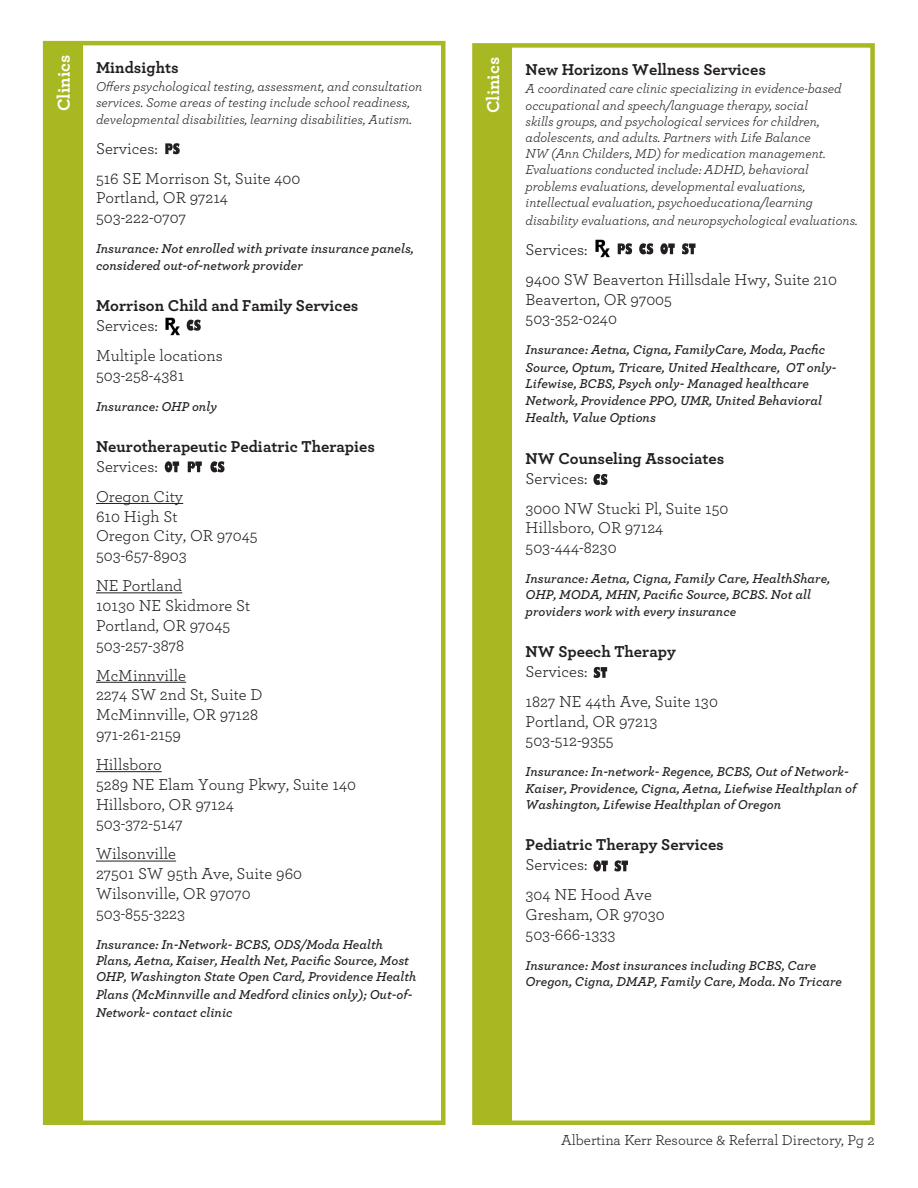
<style>
.page{position:relative;width:918px;height:1188px;background:#fff}
.page>*{position:absolute;margin:0;border:0;box-sizing:border-box;transform-origin:0 0}
.t1{font:700 18px "Archer";color:#fff}
.t2{font:16.5px "Archer";color:#231f20}
.t3{font:700 16.5px "Archer";color:#231f20}
.t4{font:15px "Archer";color:#231f20}
.t5{font:italic 600 13.5px/16.2px "Archer";color:#231f20}
.t6{font:italic 13.5px/16.2px "Archer";color:#231f20}
</style>
<div class="page">
<div style="left:45px;top:43px;width:38px;height:1080px;background:#a7b823"></div>
<div style="left:474px;top:45px;width:38px;height:1078px;background:#a7b823"></div>
<div style="left:43px;top:41px;width:403px;height:1084px;border:4px solid #a7b823"></div>
<div style="left:472px;top:43px;width:403px;height:1082px;border:4px solid #a7b823"></div>
<hr style="left:96px;top:503px;width:87px;height:1px;background:#231f20">
<hr style="left:96px;top:592px;width:86px;height:1px;background:#231f20">
<hr style="left:96px;top:682px;width:90px;height:1px;background:#231f20">
<hr style="left:96px;top:771px;width:66px;height:1px;background:#231f20">
<hr style="left:96px;top:861px;width:80px;height:1px;background:#231f20">
<svg style="left:593px;top:667px;width:14px;height:11px"></svg>
<svg style="left:593px;top:860px;width:15px;height:11px"></svg>
<svg style="left:614px;top:860px;width:14px;height:11px"></svg>
<svg style="left:165px;top:143px;width:15px;height:11px"></svg>
<svg style="left:165px;top:461px;width:14px;height:11px"></svg>
<svg style="left:188px;top:461px;width:14px;height:11px"></svg>
<svg style="left:210px;top:461px;width:15px;height:11px"></svg>
<svg style="left:593px;top:474px;width:15px;height:11px"></svg>
<svg style="left:660px;top:243px;width:15px;height:11px"></svg>
<svg style="left:682px;top:243px;width:14px;height:11px"></svg>
<svg style="left:639px;top:243px;width:14px;height:11px"></svg>
<img style="left:595px;top:239px;width:15px;height:19px">
<svg style="left:618px;top:243px;width:14px;height:11px"></svg>
<svg style="left:187px;top:320px;width:14px;height:11px"></svg>
<img style="left:165px;top:317px;width:15px;height:19px">
<p class="t1" style="left:50px;top:111px;width:58px;rotate:-90deg">Clinics</p>
<p class="t1" style="left:479px;top:113px;width:58px;rotate:-90deg">Clinics</p>
<p class="t3" style="left:96px;top:55px;width:84px">Mindsights</p>
<p class="t6" style="left:96px;top:78px;width:328px">Offers psychological testing, assessment, and consultation services. Some areas of testing include school readiness, developmental disabilities, learning disabilities, Autism.</p>
<p class="t2" style="left:96px;top:137px;width:63px">Services:</p>
<p class="t2" style="left:96px;top:167px;width:206px">516 SE Morrison St, Suite 400</p>
<p class="t2" style="left:96px;top:186px;width:134px">Portland, OR 97214</p>
<p class="t2" style="left:96px;top:206px;width:92px">503-222-0707</p>
<p class="t5" style="left:96px;top:239px;width:319px">Insurance: Not enrolled with private insurance panels, considered out-of-network provider</p>
<p class="t3" style="left:96px;top:293px;width:264px">Morrison Child and Family Services</p>
<p class="t2" style="left:96px;top:314px;width:63px">Services:</p>
<p class="t2" style="left:96px;top:344px;width:128px">Multiple locations</p>
<p class="t2" style="left:96px;top:364px;width:90px">503-258-4381</p>
<p class="t5" style="left:96px;top:397px;width:123px">Insurance: OHP only</p>
<p class="t3" style="left:96px;top:434px;width:281px">Neurotherapeutic Pediatric Therapies</p>
<p class="t2" style="left:96px;top:455px;width:63px">Services:</p>
<p class="t2" style="left:96px;top:485px;width:89px">Oregon City</p>
<p class="t2" style="left:96px;top:505px;width:83px">610 High St</p>
<p class="t2" style="left:96px;top:525px;width:163px">Oregon City, OR 97045</p>
<p class="t2" style="left:96px;top:544px;width:92px">503-657-8903</p>
<p class="t2" style="left:96px;top:574px;width:88px">NE Portland</p>
<p class="t2" style="left:96px;top:594px;width:156px">10130 NE Skidmore St</p>
<p class="t2" style="left:96px;top:614px;width:136px">Portland, OR 97045</p>
<p class="t2" style="left:96px;top:634px;width:90px">503-257-3878</p>
<p class="t2" style="left:96px;top:664px;width:92px">McMinnville</p>
<p class="t2" style="left:96px;top:684px;width:168px">2274 SW 2nd St, Suite D</p>
<p class="t2" style="left:96px;top:703px;width:164px">McMinnville, OR 97128</p>
<p class="t2" style="left:96px;top:723px;width:87px">971-261-2159</p>
<p class="t2" style="left:96px;top:753px;width:67px">Hillsboro</p>
<p class="t2" style="left:96px;top:773px;width:262px">5289 NE Elam Young Pkwy, Suite 140</p>
<p class="t2" style="left:96px;top:793px;width:139px">Hillsboro, OR 97124</p>
<p class="t2" style="left:96px;top:813px;width:88px">503-372-5147</p>
<p class="t2" style="left:96px;top:843px;width:82px">Wilsonville</p>
<p class="t2" style="left:96px;top:862px;width:208px">27501 SW 95th Ave, Suite 960</p>
<p class="t2" style="left:96px;top:882px;width:156px">Wilsonville, OR 97070</p>
<p class="t2" style="left:96px;top:902px;width:91px">503-855-3223</p>
<p class="t5" style="left:96px;top:935px;width:322px">Insurance: In-Network- BCBS, ODS/Moda Health<br>Plans, Aetna, Kaiser, Health Net, Pacific Source, Most<br>OHP, Washington State Open Card, Providence Health</p>
<p class="t5" style="left:96px;top:985px;width:318px;line-height:18px">Plans (McMinnville and Medford clinics only); Out-of-<br>Network- contact clinic</p>
<p class="t3" style="left:526px;top:57px;width:242px">New Horizons Wellness Services</p>
<p class="t6" style="left:526px;top:80px;width:318px">A coordinated care clinic specializing in evidence-based occupational and speech/language therapy, social<br>skills groups, and psychological services for children, adolescents, and adults. Partners with Life Balance<br>NW (Ann Childers, MD) for medication management.<br>Evaluations conducted include: ADHD, behavioral problems evaluations, developmental evaluations, intellectual evaluation, psychoeducationa/learning</p>
<p class="t6" style="left:526px;top:211px;width:334px">disability evaluations, and neuropsychological evaluations.</p>
<p class="t2" style="left:526px;top:238px;width:63px">Services:</p>
<p class="t2" style="left:526px;top:268px;width:313px">9400 SW Beaverton Hillsdale Hwy, Suite 210</p>
<p class="t2" style="left:526px;top:288px;width:148px">Beaverton, OR 97005</p>
<p class="t2" style="left:526px;top:308px;width:93px">503-352-0240</p>
<p class="t5" style="left:526px;top:340px;width:312px;line-height:17px">Insurance: Aetna, Cigna, FamilyCare, Moda, Pacfic Source, Optum, Tricare, United Healthcare, OT only-Lifewise, BCBS, Psych only- Managed healthcare Network, Providence PPO, UMR, United Behavioral Health, Value Options</p>
<p class="t3" style="left:526px;top:445px;width:200px">NW Counseling Associates</p>
<p class="t2" style="left:526px;top:467px;width:63px">Services:</p>
<p class="t2" style="left:526px;top:497px;width:204px">3000 NW Stucki Pl, Suite 150</p>
<p class="t2" style="left:526px;top:516px;width:139px">Hillsboro, OR 97124</p>
<p class="t2" style="left:526px;top:536px;width:93px">503-444-8230</p>
<p class="t5" style="left:526px;top:570px;width:306px">Insurance: Aetna, Cigna, Family Care, HealthShare,<br>OHP, MODA, MHN, Pacific Source, BCBS. Not all providers work with every insurance</p>
<p class="t3" style="left:526px;top:638px;width:152px">NW Speech Therapy</p>
<p class="t2" style="left:526px;top:660px;width:63px">Services:</p>
<p class="t2" style="left:526px;top:690px;width:194px">1827 NE 44th Ave, Suite 130</p>
<p class="t2" style="left:526px;top:710px;width:134px">Portland, OR 97213</p>
<p class="t2" style="left:526px;top:729px;width:90px">503-512-9355</p>
<p class="t5" style="left:526px;top:763px;width:332px">Insurance: In-network- Regence, BCBS, Out of Network-<br>Kaiser, Providence, Cigna, Aetna, Liefwise Healthplan of<br>Washington, Lifewise Healthplan of Oregon</p>
<p class="t3" style="left:526px;top:832px;width:200px">Pediatric Therapy Services</p>
<p class="t2" style="left:526px;top:853px;width:63px">Services:</p>
<p class="t2" style="left:526px;top:883px;width:128px">304 NE Hood Ave</p>
<p class="t2" style="left:526px;top:903px;width:141px">Gresham, OR 97030</p>
<p class="t2" style="left:526px;top:923px;width:92px">503-666-1333</p>
<p class="t5" style="left:526px;top:956px;width:318px">Insurance: Most insurances including BCBS, Care<br>Oregon, Cigna, DMAP, Family Care, Moda. No Tricare</p>
<p class="t4" style="left:561px;top:1129px;width:315px">Albertina Kerr Resource &amp; Referral Directory, Pg 2</p>
</div>
